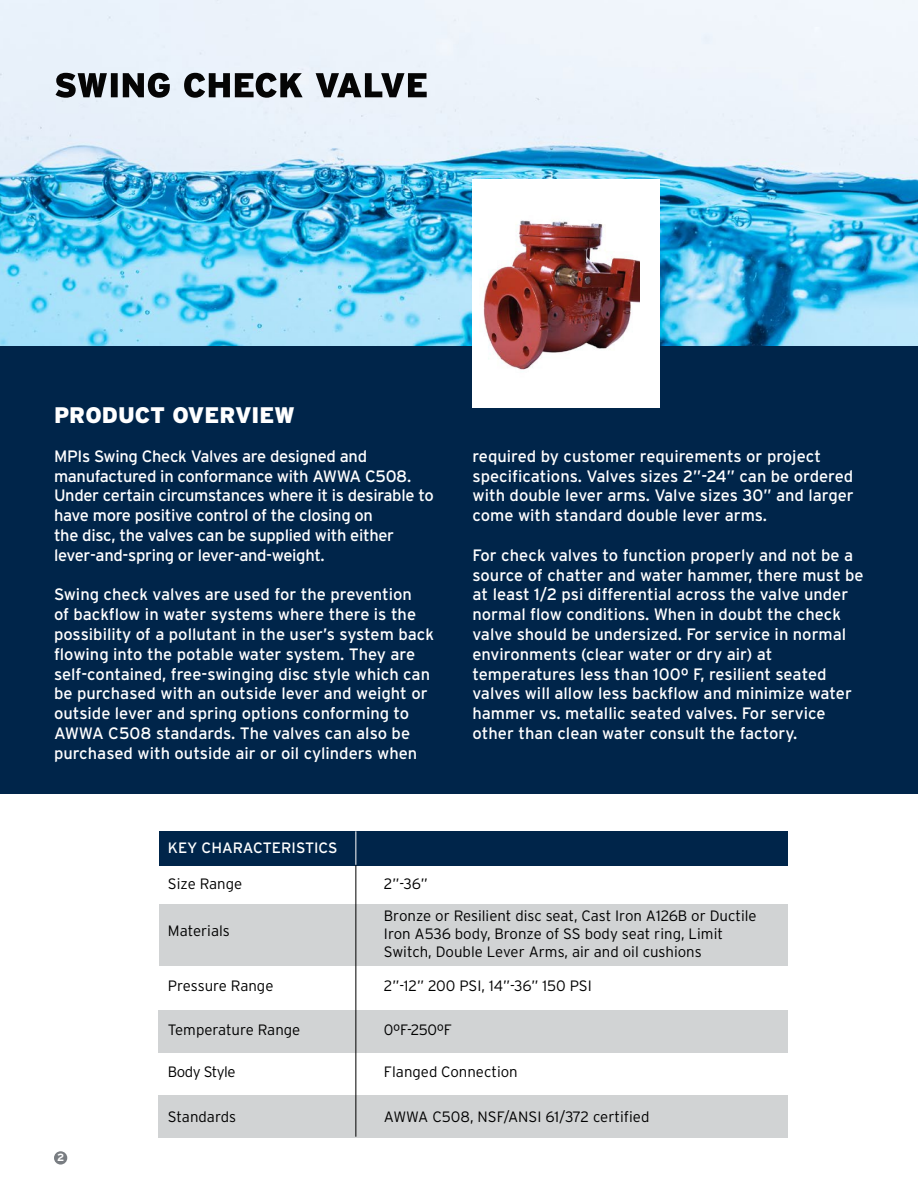
<style>
.page{position:relative;width:918px;height:1188px;background:#fff}
.page>*{position:absolute;margin:0;border:0;box-sizing:border-box;transform-origin:0 0}
.t1{font:900 22.5px "Interstate";color:#fff}
.t2{font:16.5px/19.8px "Interstate";color:#fff}
.t3{font:16.5px/19.8px "Interstate";letter-spacing:-.02em;color:#fff}
.t4{font:300 15px/18px "Interstate";color:#000}
.t5{font:15px "Interstate";color:#fff}
.t6{font:300 15px "Interstate";letter-spacing:-.02em;color:#000}
.t7{font:300 15px "Interstate";letter-spacing:-.03em;color:#000}
.t8{font:700 10.5px "Interstate";color:#fff}
</style>
<div class="page">
<div style="left:54px;top:1151px;width:13px;height:14px;background:#797d82;border-radius:50%"></div>
<div style="left:0;top:344px;width:918px;height:449px;background:#00254a"></div>
<img style="left:0;top:0;width:918px;height:345px">
<svg style="left:56px;top:73px;width:371px;height:25px;background:#72767a"></svg>
<div style="left:472px;top:179px;width:188px;height:229px;background:#fff"></div>
<div style="left:158px;top:1011px;width:629px;height:42px;background:#d1d3d4"></div>
<div style="left:158px;top:1095px;width:629px;height:43px;background:#d1d3d4"></div>
<div style="left:159px;top:904px;width:628px;height:62px;background:#d1d3d4"></div>
<div style="left:159px;top:831px;width:628px;height:34px;background:#00254a"></div>
<hr style="left:355px;top:865px;width:1px;height:272px;background:#000">
<hr style="left:355px;top:831px;width:1px;height:34px;background:#fff">
<img style="left:483px;top:220px;width:157px;height:150px">
<h1 class="t1" style="left:54px;top:402px;width:243px">PRODUCT OVERVIEW</h1>
<p class="t3" style="left:54px;top:446px;width:381px">MPIs Swing Check Valves are designed and manufactured in conformance with AWWA C508.<br>Under certain circumstances where it is desirable to have more positive control of the closing on<br>the disc, the valves can be supplied with either lever-and-spring or lever-and-weight.</p>
<p class="t2" style="left:54px;top:585px;width:382px">Swing check valves are used for the prevention<br>of backflow in water systems where there is the possibility of a pollutant in the user’s system back flowing into the potable water system. They are self-contained, free-swinging disc style which can be purchased with an outside lever and weight or outside lever and spring options conforming to AWWA C508 standards. The valves can also be purchased with outside air or oil cylinders when</p>
<p class="t2" style="left:473px;top:446px;width:383px">required by customer requirements or project specifications. Valves sizes 2”-24” can be ordered with double lever arms. Valve sizes 30” and larger come with standard double lever arms.</p>
<p class="t2" style="left:473px;top:545px;width:393px">For check valves to function properly and not be a source of chatter and water hammer, there must be at least 1/2 psi differential across the valve under normal flow conditions. When in doubt the check valve should be undersized. For service in normal environments (clear water or dry air) at temperatures less than 100º F, resilient seated valves will allow less backflow and minimize water hammer vs. metallic seated valves. For service other than clean water consult the factory.</p>
<p class="t5" style="left:168px;top:839px;width:171px">KEY CHARACTERISTICS</p>
<p class="t4" style="left:168px;top:875px;width:76px">Size Range</p>
<p class="t4" style="left:384px;top:875px;width:46px">2”-36”</p>
<p class="t4" style="left:168px;top:921px;width:64px">Materials</p>
<p class="t4" style="left:384px;top:906px;width:374px">Bronze or Resilient disc seat, Cast Iron A126B or Ductile<br>Iron A536 body, Bronze of SS body seat ring, Limit<br>Switch, Double Lever Arms, air and oil cushions</p>
<p class="t8" style="left:57px;top:1152px;width:9px">2</p>
<p class="t4" style="left:168px;top:977px;width:107px">Pressure Range</p>
<p class="t4" style="left:384px;top:977px;width:209px">2”-12” 200 PSI, 14”-36” 150 PSI</p>
<p class="t4" style="left:168px;top:1020px;width:134px">Temperature Range</p>
<p class="t6" style="left:384px;top:1021px;width:70px">0ºF-250ºF</p>
<p class="t7" style="left:168px;top:1063px;width:69px">Body Style</p>
<p class="t4" style="left:384px;top:1062px;width:135px">Flanged Connection</p>
<p class="t4" style="left:168px;top:1107px;width:70px">Standards</p>
<p class="t4" style="left:384px;top:1107px;width:267px">AWWA C508, NSF/ANSI 61/372 certified</p>
</div>
